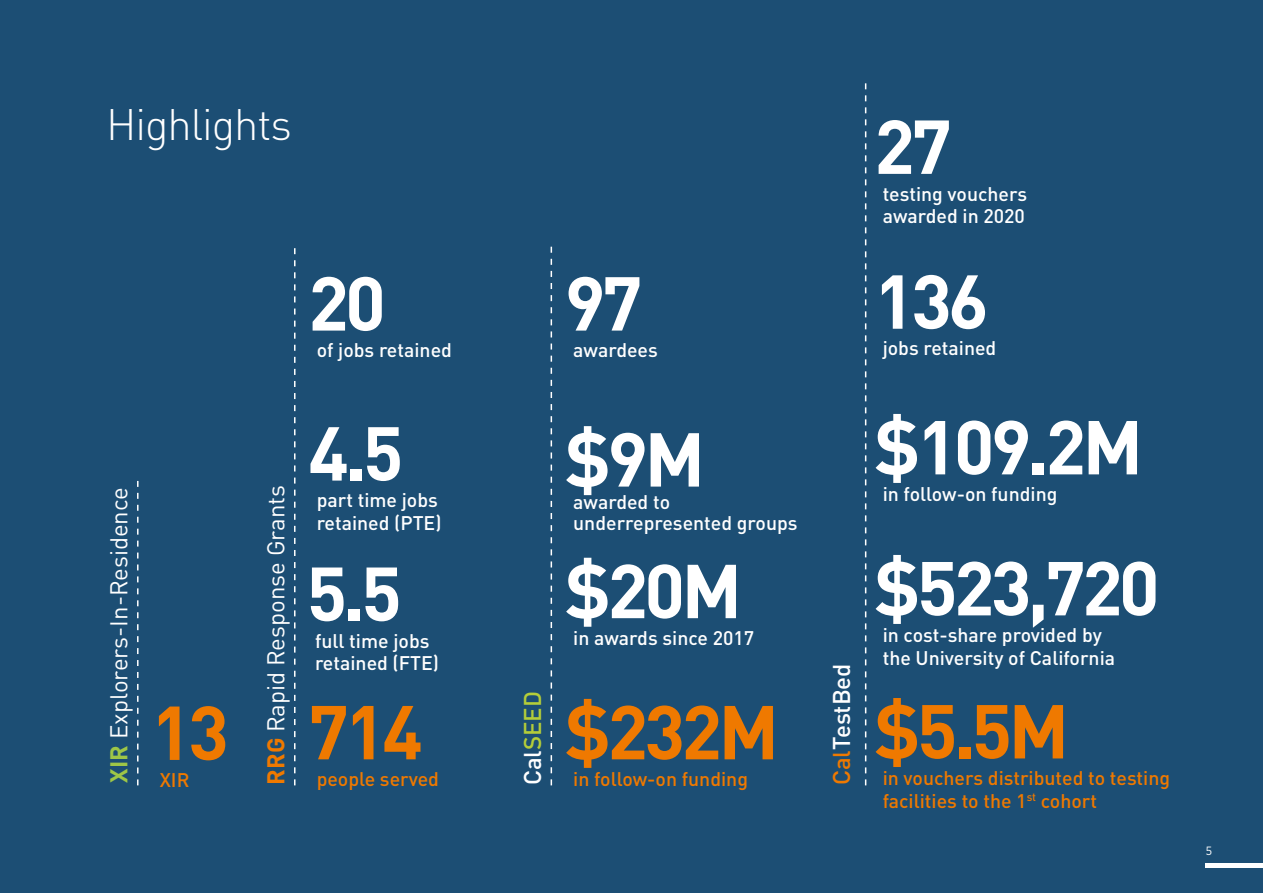
<style>
.page{position:relative;width:1263px;height:893px;background:#1c4e74}
.page>*{position:absolute;margin:0;border:0;box-sizing:border-box;transform-origin:0 0}
.Metrics{font:700 75px "DINOT";letter-spacing:-.05em;color:#fff}
.Metrics-2{font:700 75px "DINOT";letter-spacing:-.05em;color:#ef7900}
.Subtitle_Big{font:300 43.5px "DINOT";letter-spacing:-.025em;color:#fff}
.Bullets_Subs{font:24px "DINOT";color:#fff}
.Bullets_Subs-2{font:500 24px "DINOT";color:#fff}
.Bullets_Subs-3{font:500 24px "DINOT";color:#b4cd39}
.Bullets_Subs-4{font:500 19.5px/22.5px "DINOT";color:#fff}
.Bullets_Subs-5{font:500 19.5px/22.5px "DINOT";color:#ef7900}
.t1{font:12px "Gotham Narrow";color:#fff}
.s1{font-weight:700;color:#9ec647}
.s2{font-weight:700;color:#ef7900}
.s3{color:#fff}
.s4{color:#ef7900}
</style>
<div class="page">
<hr style="left:1205px;top:864px;width:58px;height:4px;background:#fff">
<svg style="left:137px;top:481px;width:2px;height:304px"></svg>
<svg style="left:294px;top:248px;width:1px;height:537px"></svg>
<svg style="left:551px;top:247px;width:1px;height:538px"></svg>
<svg style="left:865px;top:83px;width:1px;height:702px"></svg>
<p class="Subtitle_Big" style="left:106px;top:97px;width:187px">Highlights</p>
<p class="Bullets_Subs" style="left:104px;top:783px;width:297px;rotate:-90deg"><span class="s1">XIR</span> Explorers-In-Residence</p>
<p class="Metrics-2" style="left:151px;top:682px;width:79px">13</p>
<p class="Bullets_Subs-5" style="left:160px;top:768px;width:31px">XIR</p>
<p class="Metrics" style="left:308px;top:252px;width:79px">20</p>
<p class="Bullets_Subs-4" style="left:317px;top:339px;width:137px">of jobs retained</p>
<p class="Bullets_Subs" style="left:261px;top:784px;width:301px;rotate:-90deg"><span class="s2">RRG</span> Rapid Response Grants</p>
<p class="Metrics" style="left:308px;top:402px;width:97px">4.5</p>
<p class="Bullets_Subs-4" style="left:317px;top:489px;width:126px">part time jobs retained (PTE)</p>
<p class="Metrics" style="left:306px;top:543px;width:97px">5.5</p>
<p class="Bullets_Subs-4" style="left:315px;top:629px;width:126px">full time jobs retained (FTE)</p>
<p class="Metrics-2" style="left:308px;top:681px;width:116px">714</p>
<p class="Bullets_Subs-5" style="left:317px;top:767px;width:124px">people served</p>
<p class="Metrics" style="left:565px;top:252px;width:79px">97</p>
<p class="Bullets_Subs-4" style="left:573px;top:339px;width:86px">awardees</p>
<p class="Bullets_Subs-3" style="left:517px;top:785px;width:96px;rotate:-90deg"><span class="s3">Cal</span>SEED</p>
<p class="Metrics" style="left:565px;top:408px;width:142px">$9M</p>
<p class="Bullets_Subs-4" style="left:573px;top:491px;width:226px;line-height:21px">awarded to underrepresented groups</p>
<p class="Metrics" style="left:565px;top:540px;width:179px">$20M</p>
<p class="Bullets_Subs-4" style="left:573px;top:626px;width:183px">in awards since 2017</p>
<p class="Metrics-2" style="left:565px;top:681px;width:216px">$232M</p>
<p class="Bullets_Subs-5" style="left:573px;top:767px;width:176px">in follow-on funding</p>
<p class="Bullets_Subs-2" style="left:826px;top:785px;width:124px;rotate:-90deg"><span class="s4">Cal</span>TestBed</p>
<p class="Metrics" style="left:874px;top:96px;width:79px">27</p>
<p class="Bullets_Subs-4" style="left:883px;top:182px;width:146px">testing vouchers awarded in 2020</p>
<p class="Metrics" style="left:874px;top:251px;width:116px">136</p>
<p class="Bullets_Subs-4" style="left:883px;top:337px;width:115px">jobs retained</p>
<p class="Metrics" style="left:874px;top:396px;width:271px">$109.2M</p>
<p class="Bullets_Subs-4" style="left:883px;top:482px;width:176px">in follow-on funding</p>
<p class="Metrics" style="left:874px;top:537px;width:287px">$523,720</p>
<p class="Bullets_Subs-4" style="left:883px;top:623px;width:234px">in cost-share provided by the University of California</p>
<p class="Metrics-2" style="left:874px;top:680px;width:197px">$5.5M</p>
<p class="Bullets_Subs-5" style="left:883px;top:766px;width:289px">in vouchers distributed to testing facilities to the 1<sup>st</sup> cohort</p>
<p class="t1" style="left:1206px;top:844px;width:8px">5</p>
</div>
